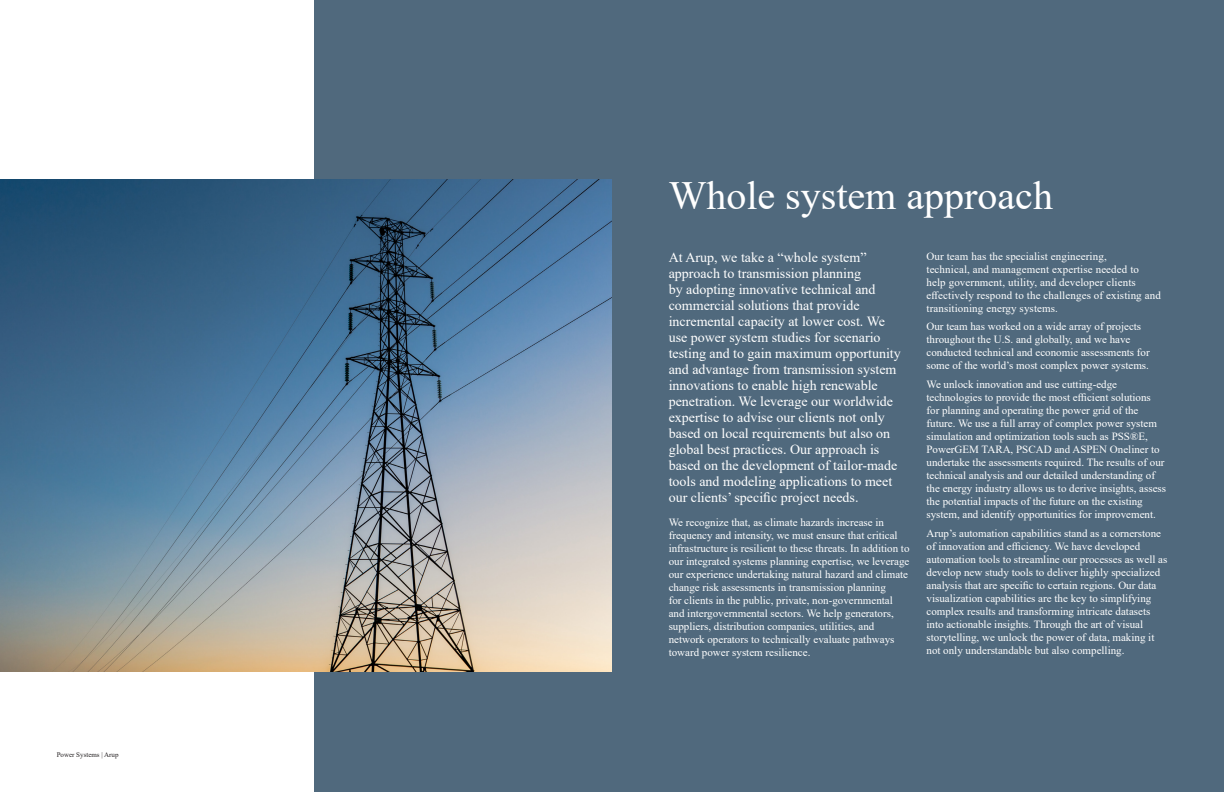
<style>
.page{position:relative;width:1224px;height:792px;background:#fff}
.page>*{position:absolute;margin:0;border:0;box-sizing:border-box;transform-origin:0 0}
.Staggered_headlines{font:40px "Times New Roman";color:#fff}
.Value_Standfirst{font:14px/16px "Times New Roman";color:#fff}
.Body_copy{font:11px/13px "Times New Roman";color:#fff}
.t1{font:7px "Times New Roman";color:#231f20}
</style>
<div class="page">
<div style="left:315px;top:0;width:909px;height:792px;background:#50697d"></div>
<img style="left:0;top:179px;width:612px;height:492px">
<p class="t1" style="left:57px;top:750px;width:63px">Power Systems | Arup</p>
<p class="Staggered_headlines" style="left:669px;top:168px;width:386px">Whole system approach</p>
<p class="Body_copy" style="left:927px;top:249px;width:236px">Our team has the specialist engineering,<br>technical, and management expertise needed to help government, utility, and developer clients effectively respond to the challenges of existing and transitioning energy systems.</p>
<p class="Body_copy" style="left:927px;top:320px;width:225px">Our team has worked on a wide array of projects throughout the U.S. and globally, and we have conducted technical and economic assessments for some of the world’s most complex power systems.</p>
<p class="Body_copy" style="left:927px;top:377px;width:241px">We unlock innovation and use cutting-edge technologies to provide the most efficient solutions for planning and operating the power grid of the future. We use a full array of complex power system simulation and optimization tools such as PSS®E, PowerGEM TARA, PSCAD and ASPEN Oneliner to undertake the assessments required. The results of our technical analysis and our detailed understanding of the energy industry allows us to derive insights, assess the potential impacts of the future on the existing system, and identify opportunities for improvement.</p>
<p class="Body_copy" style="left:927px;top:526px;width:242px">Arup’s automation capabilities stand as a cornerstone of innovation and efficiency. We have developed automation tools to streamline our processes as well as develop new study tools to deliver highly specialized analysis that are specific to certain regions. Our data visualization capabilities are the key to simplifying complex results and transforming intricate datasets into actionable insights. Through the art of visual storytelling, we unlock the power of data, making it not only understandable but also compelling.</p>
<p class="Value_Standfirst" style="left:669px;top:249px;width:234px">At Arup, we take a “whole system” approach to transmission planning<br>by adopting innovative technical and commercial solutions that provide incremental capacity at lower cost. We use power system studies for scenario testing and to gain maximum opportunity and advantage from transmission system innovations to enable high renewable penetration. We leverage our worldwide expertise to advise our clients not only based on local requirements but also on global best practices. Our approach is based on the development of tailor-made tools and modeling applications to meet our clients’ specific project needs.</p>
<p class="Body_copy" style="left:669px;top:516px;width:242px">We recognize that, as climate hazards increase in frequency and intensity, we must ensure that critical infrastructure is resilient to these threats. In addition to our integrated systems planning expertise, we leverage our experience undertaking natural hazard and climate change risk assessments in transmission planning<br>for clients in the public, private, non-governmental and intergovernmental sectors. We help generators, suppliers, distribution companies, utilities, and network operators to technically evaluate pathways toward power system resilience.</p>
</div>
